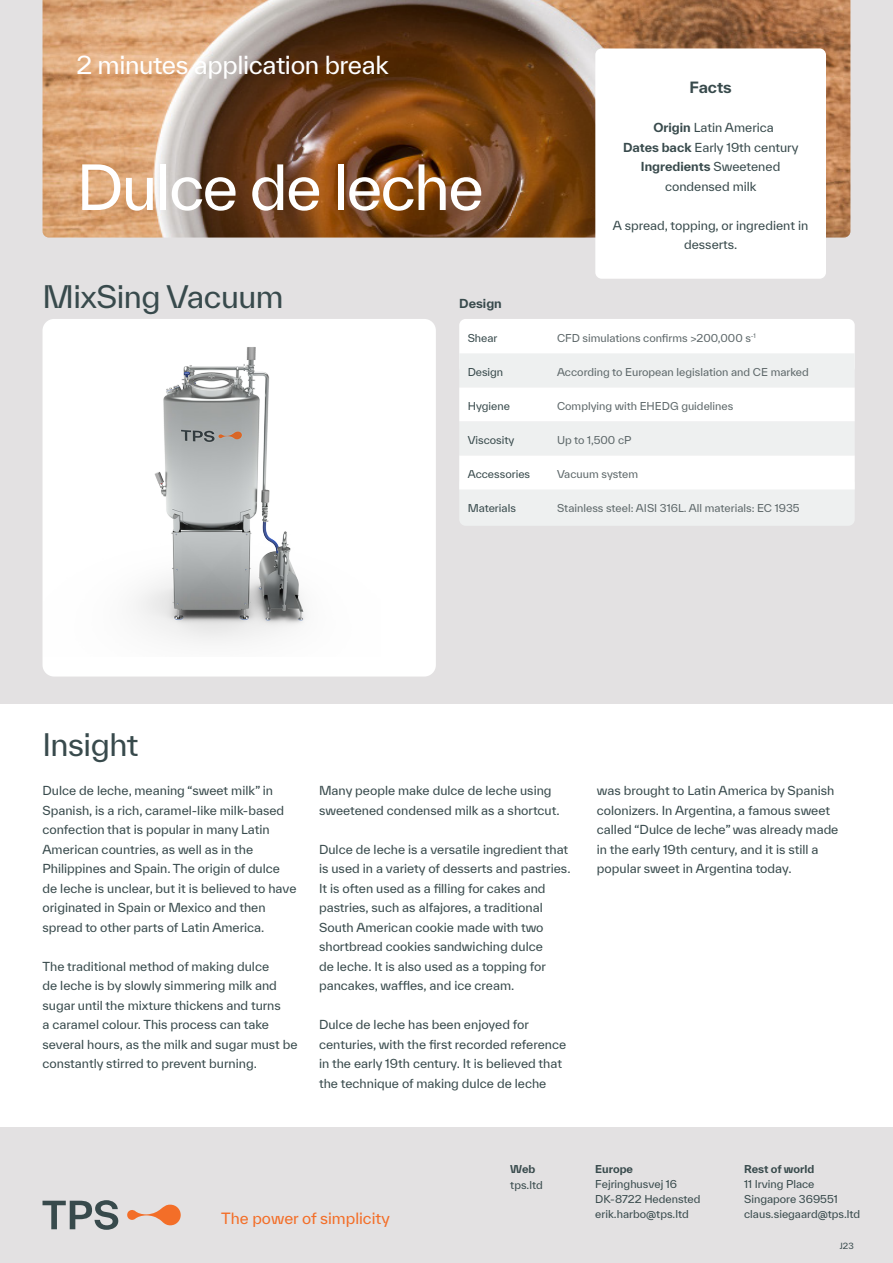
<style>
.page{position:relative;width:893px;height:1263px;background:#fff}
.page>*{position:absolute;margin:0;border:0;box-sizing:border-box;transform-origin:0 0}
.t1{font:60px "TWK Everett";letter-spacing:-.03em;color:#fff}
.t2{font:30px "TWK Everett";letter-spacing:-.015em;color:#384a4c}
.Sub_headling{font:24px "TWK Everett";letter-spacing:-.015em;color:#fff}
.t3{font:15px "TWK Everett";color:#f36e28}
.Body_copy_8pt{font:700 15px "TWK Everett";letter-spacing:-.005em;color:#384a4c}
.Body_copy_8pt-2{font:12px/19.5px "TWK Everett";color:#384a4c}
.t4{font:700 12px "TWK Everett";color:#384a4c}
.t5{font:10.5px "TWK Everett";color:#5e686a}
.t6{font:10.5px/15px "TWK Everett";color:#384a4c}
.t7{font:700 10.5px "TWK Everett";color:#384a4c}
.t8{font:8.25px "TWK Everett";color:#384a4c}
.s1{font-weight:700}
</style>
<div class="page">
<div style="left:0;top:1127px;width:893px;height:136px;background:#e3e1e2"></div>
<svg style="left:43px;top:1200px;width:75px;height:30px"></svg>
<svg style="left:127px;top:1204px;width:54px;height:21px"></svg>
<div style="left:0;top:0;width:893px;height:704px;background:#e3e1e2"></div>
<div style="left:43px;top:319px;width:393px;height:357px;background:#fff;border-radius:12px"></div>
<img style="left:43px;top:319px;width:263px;height:324px">
<div style="left:459px;top:319px;width:396px;height:55px;background:#fff;border-radius:6px"></div>
<div style="left:459px;top:477px;width:396px;height:49px;background:#eef0f0;border-radius:6px"></div>
<svg style="left:459px;top:353px;width:396px;height:136px"></svg>
<img style="left:43px;top:0;width:807px;height:238px">
<div style="left:595px;top:48px;width:231px;height:231px;background:#fff;border-radius:6px"></div>
<p class="Sub_headling" style="left:77px;top:48px;width:314px">2 minutes application break</p>
<p class="t1" style="left:77px;top:146px;width:409px">Dulce de leche</p>
<h2 class="t2" style="left:43px;top:275px;width:243px">MixSing Vacuum</h2>
<p class="t4" style="left:459px;top:294px;width:44px">Design</p>
<p class="Body_copy_8pt" style="left:689px;top:77px;width:44px">Facts</p>
<p class="Body_copy_8pt-2" style="left:653px;top:118px;width:122px"><span class="s1">Origin</span> Latin America</p>
<p class="Body_copy_8pt-2" style="left:623px;top:137px;width:177px"><span class="s1">Dates back</span> Early 19th century</p>
<p class="Body_copy_8pt-2" style="left:641px;top:157px;width:141px;text-align:center"><span class="s1">Ingredients</span> Sweetened condensed milk</p>
<p class="Body_copy_8pt-2" style="left:613px;top:215px;width:197px;text-align:center">A spread, topping, or ingredient in desserts.</p>
<p class="t6" style="left:468px;top:330px;width:31px">Shear</p>
<p class="t5" style="left:557px;top:330px;width:200px">CFD simulations confirms &gt;200,000 s<sup>-1</sup></p>
<p class="t6" style="left:468px;top:364px;width:37px">Design</p>
<p class="t5" style="left:557px;top:364px;width:253px">According to European legislation and CE marked</p>
<p class="t6" style="left:468px;top:398px;width:44px">Hygiene</p>
<p class="t5" style="left:557px;top:398px;width:178px">Complying with EHEDG guidelines</p>
<p class="t6" style="left:468px;top:432px;width:48px">Viscosity</p>
<p class="t5" style="left:557px;top:432px;width:76px">Up to 1,500 cP</p>
<p class="t6" style="left:468px;top:466px;width:64px">Accessories</p>
<p class="t5" style="left:557px;top:466px;width:83px">Vacuum system</p>
<p class="t6" style="left:468px;top:500px;width:50px">Materials</p>
<p class="t5" style="left:557px;top:500px;width:244px">Stainless steel: AISI 316L. All materials: EC 1935</p>
<h2 class="t2" style="left:43px;top:724px;width:98px">Insight</h2>
<p class="Body_copy_8pt-2" style="left:43px;top:781px;width:255px">Dulce de leche, meaning “sweet milk” in Spanish, is a rich, caramel-like milk-based confection that is popular in many Latin American countries, as well as in the Philippines and Spain. The origin of dulce de leche is unclear, but it is believed to have originated in Spain or Mexico and then spread to other parts of Latin America.</p>
<p class="Body_copy_8pt-2" style="left:43px;top:956px;width:257px">The traditional method of making dulce<br>de leche is by slowly simmering milk and sugar until the mixture thickens and turns<br>a caramel colour. This process can take several hours, as the milk and sugar must be constantly stirred to prevent burning.</p>
<p class="Body_copy_8pt-2" style="left:319px;top:781px;width:242px">Many people make dulce de leche using sweetened condensed milk as a shortcut.</p>
<p class="Body_copy_8pt-2" style="left:319px;top:839px;width:253px">Dulce de leche is a versatile ingredient that is used in a variety of desserts and pastries.<br>It is often used as a filling for cakes and pastries, such as alfajores, a traditional South American cookie made with two shortbread cookies sandwiching dulce<br>de leche. It is also used as a topping for pancakes, waffles, and ice cream.</p>
<p class="Body_copy_8pt-2" style="left:319px;top:1015px;width:249px">Dulce de leche has been enjoyed for centuries, with the first recorded reference in the early 19th century. It is believed that the technique of making dulce de leche</p>
<p class="Body_copy_8pt-2" style="left:597px;top:781px;width:243px">was brought to Latin America by Spanish colonizers. In Argentina, a famous sweet called “Dulce de leche” was already made in the early 19th century, and it is still a popular sweet in Argentina today.</p>
<p class="t3" style="left:221px;top:1208px;width:170px">The power of simplicity</p>
<p class="t7" style="left:510px;top:1161px;width:27px">Web</p>
<p class="t6" style="left:510px;top:1177px;width:34px">tps.ltd</p>
<p class="t7" style="left:595px;top:1161px;width:39px">Europe</p>
<p class="t6" style="left:595px;top:1176px;width:107px">Fejringhusvej 16<br>DK-8722 Hedensted erik.harbo@tps.ltd</p>
<p class="t7" style="left:744px;top:1161px;width:72px">Rest of world</p>
<p class="t6" style="left:744px;top:1176px;width:118px">11 Irving Place<br>Singapore 369551 claus.siegaard@tps.ltd</p>
<p class="t8" style="left:840px;top:1240px;width:15px">J23</p>
</div>
